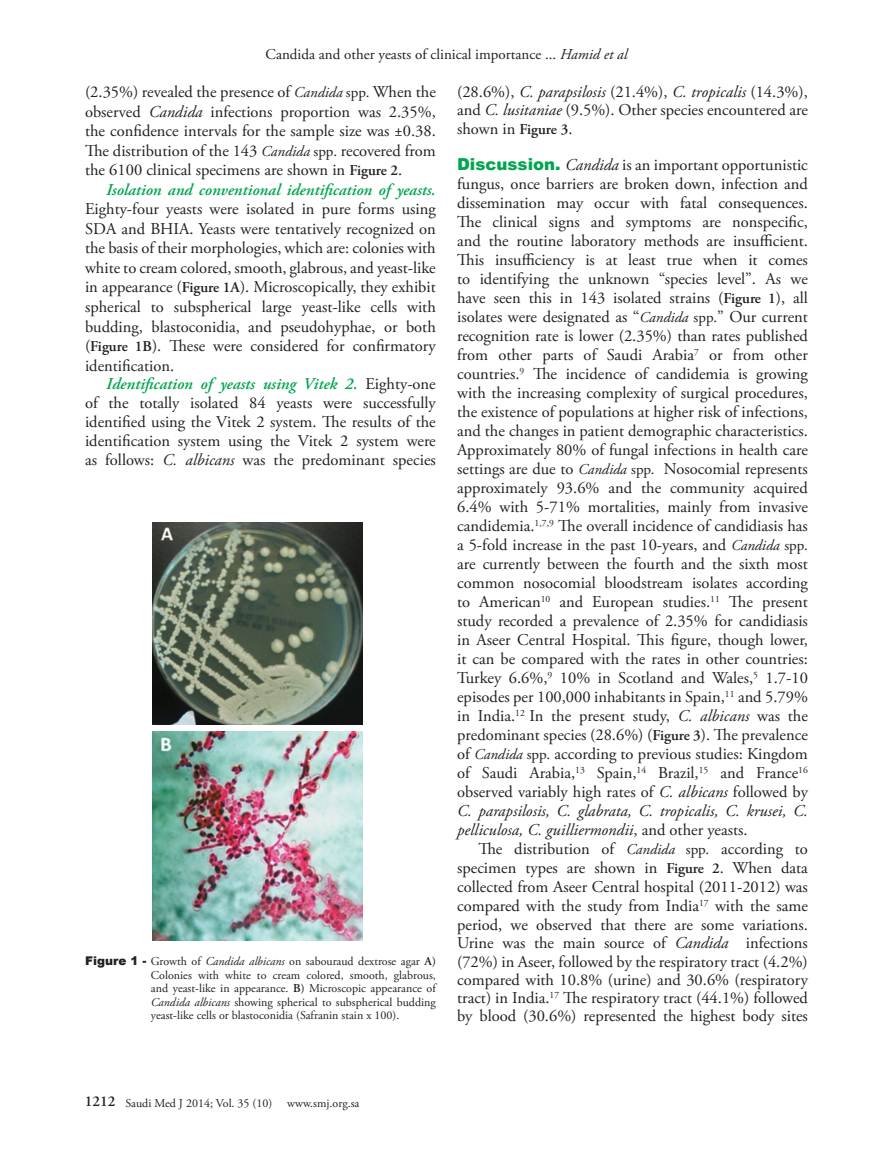
<style>
.page{position:relative;width:893px;height:1149px;background:#fff}
.page>*{position:absolute;margin:0;border:0;box-sizing:border-box;transform-origin:0 0}
.t1{font:16.5px/19px "Adobe Garamond Pro";color:#231f20;text-align:justify}
.t2{font:italic 600 16.5px "Adobe Garamond Pro";color:#00a54f}
.t3{font:15px "Adobe Garamond Pro";color:#231f20}
.t4{font:600 15px "Adobe Garamond Pro";color:#231f20}
.t5{font:12px/13.5px "Adobe Garamond Pro";color:#231f20;text-align:justify}
.s1{font-style:italic}
.s2{font-style:italic;font-size:15px}
.s3{font-size:15px}
.s4{font-weight:600;font-size:15px}
.s5{font-weight:600;font-style:italic;color:#00a54f}
.s6{font-family:"Arial";font-weight:900}
.s7{font-weight:600}
.s8{font-family:"Arial";font-weight:900;color:#00a54f}
</style>
<div class="page">
<img style="left:153px;top:522px;width:210px;height:202px">
<img style="left:153px;top:731px;width:210px;height:209px">
<p class="t3" style="left:266px;top:45px;width:363px">Candida and other yeasts of clinical importance ... <span class="s1">Hamid et al</span></p>
<p class="t1" style="left:85px;top:83px;width:352px;line-height:19.5px">(2.35%) revealed the presence of <span class="s2">Candida</span> <span class="s3">spp.</span> When the observed <span class="s1">Candida</span> infections proportion was 2.35%, the confidence intervals for the sample size was ±0.38.<br>The distribution of the 143 <span class="s2">Candida</span> <span class="s3">spp.</span> recovered from the 6100 clinical specimens are shown in <span class="s4">Figure 2</span>.</p>
<p class="t2" style="left:106px;top:180px;width:331px">Isolation and conventional identification of yeasts.</p>
<p class="t1" style="left:85px;top:200px;width:352px;line-height:19.5px">Eighty-four yeasts were isolated in pure forms using SDA and BHIA. Yeasts were tentatively recognized on the basis of their morphologies, which are: colonies with white to cream colored, smooth, glabrous, and yeast-like in appearance (<span class="s4">Figure 1A</span>). Microscopically, they exhibit spherical to subspherical large yeast-like cells with budding, blastoconidia, and pseudohyphae, or both (<span class="s4">Figure 1B</span>). These were considered for confirmatory identification.</p>
<p class="t1" style="left:85px;top:375px;width:352px;text-indent:21px"><span class="s5">Identification of yeasts using Vitek 2.</span> Eighty-one of the totally isolated 84 yeasts were successfully identified using the Vitek 2 system. The results of the identification system using the Vitek 2 system were as follows: <span class="s1">C. albicans</span> was the predominant species</p>
<p class="t5" style="left:151px;top:954px;width:286px;text-indent:-66px"><span class="s6">Figure 1 -</span> Growth of <span class="s1">Candida albicans</span> on sabouraud dextrose agar <span class="s7">A)<br></span>Colonies with white to cream colored, smooth, glabrous, and yeast-like in appearance. <span class="s7">B)</span> Microscopic appearance of <span class="s1">Candida albicans</span> showing spherical to subspherical budding yeast-like cells or blastoconidia (Safranin stain x 100).</p>
<p class="t1" style="left:457px;top:83px;width:352px;line-height:18.3px">(28.6%), <span class="s1">C. parapsilosis</span> (21.4%), <span class="s1">C. tropicalis</span> (14.3%), and <span class="s1">C. lusitaniae</span> (9.5%). Other species encountered are shown in <span class="s4">Figure 3</span>.</p>
<p class="t1" style="left:457px;top:156px;width:352px"><span class="s8">Discussion.</span> <span class="s1">Candida</span> is an important opportunistic fungus, once barriers are broken down, infection and dissemination may occur with fatal consequences.<br>The clinical signs and symptoms are nonspecific, and the routine laboratory methods are insufficient.<br>This insufficiency is at least true when it comes to identifying the unknown “species level”. As we have seen this in 143 isolated strains (<span class="s4">Figure 1</span>), all isolates were designated as “<span class="s2">Candida</span> <span class="s3">spp.</span>” Our current recognition rate is lower (2.35%) than rates published from other parts of Saudi Arabia<sup>7</sup> or from other countries.<sup>9</sup> The incidence of candidemia is growing with the increasing complexity of surgical procedures, the existence of populations at higher risk of infections, and the changes in patient demographic characteristics.<br>Approximately 80% of fungal infections in health care settings are due to <span class="s2">Candida</span> <span class="s3">spp.</span> Nosocomial represents approximately 93.6% and the community acquired 6.4% with 5-71% mortalities, mainly from invasive candidemia.<sup>1,7,9</sup> The overall incidence of candidiasis has a 5-fold increase in the past 10-years, and <span class="s2">Candida</span> <span class="s3">spp. </span>are currently between the fourth and the sixth most common nosocomial bloodstream isolates according to American<sup>10</sup> and European studies.<sup>11</sup> The present study recorded a prevalence of 2.35% for candidiasis in Aseer Central Hospital. This figure, though lower, it can be compared with the rates in other countries:<br>Turkey 6.6%,<sup>9</sup> 10% in Scotland and Wales,<sup>5</sup> 1.7-10 episodes per 100,000 inhabitants in Spain,<sup>11</sup> and 5.79% in India.<sup>12</sup> In the present study, <span class="s1">C. albicans</span> was the predominant species (28.6%) (<span class="s4">Figure 3</span>). The prevalence of <span class="s2">Candida</span> <span class="s3">spp.</span> according to previous studies: Kingdom of Saudi Arabia,<sup>13</sup> Spain,<sup>14</sup> Brazil,<sup>15</sup> and France<sup>16 </sup>observed variably high rates of <span class="s1">C. albicans</span> followed by <span class="s1">C. parapsilosis, C. glabrata, C. tropicalis, C. krusei, C. pelliculosa, C. guilliermondii</span>, and other yeasts.</p>
<p class="t1" style="left:457px;top:839px;width:352px;line-height:18.6px;text-indent:21px">The distribution of <span class="s2">Candida</span> <span class="s3">spp.</span> according to specimen types are shown in <span class="s4">Figure 2</span>. When data collected from Aseer Central hospital (2011-2012) was compared with the study from India<sup>17</sup> with the same period, we observed that there are some variations.<br>Urine was the main source of <span class="s1">Candida</span> infections (72%) in Aseer, followed by the respiratory tract (4.2%) compared with 10.8% (urine) and 30.6% (respiratory tract) in India.<sup>17</sup> The respiratory tract (44.1%) followed by blood (30.6%) represented the highest body sites</p>
<p class="t4" style="left:85px;top:1092px;width:32px">1212</p>
<p class="t5" style="left:126px;top:1096px;width:148px">Saudi Med J 2014; Vol. 35 (10)</p>
<p class="t5" style="left:287px;top:1096px;width:74px">www.smj.org.sa</p>
</div>
